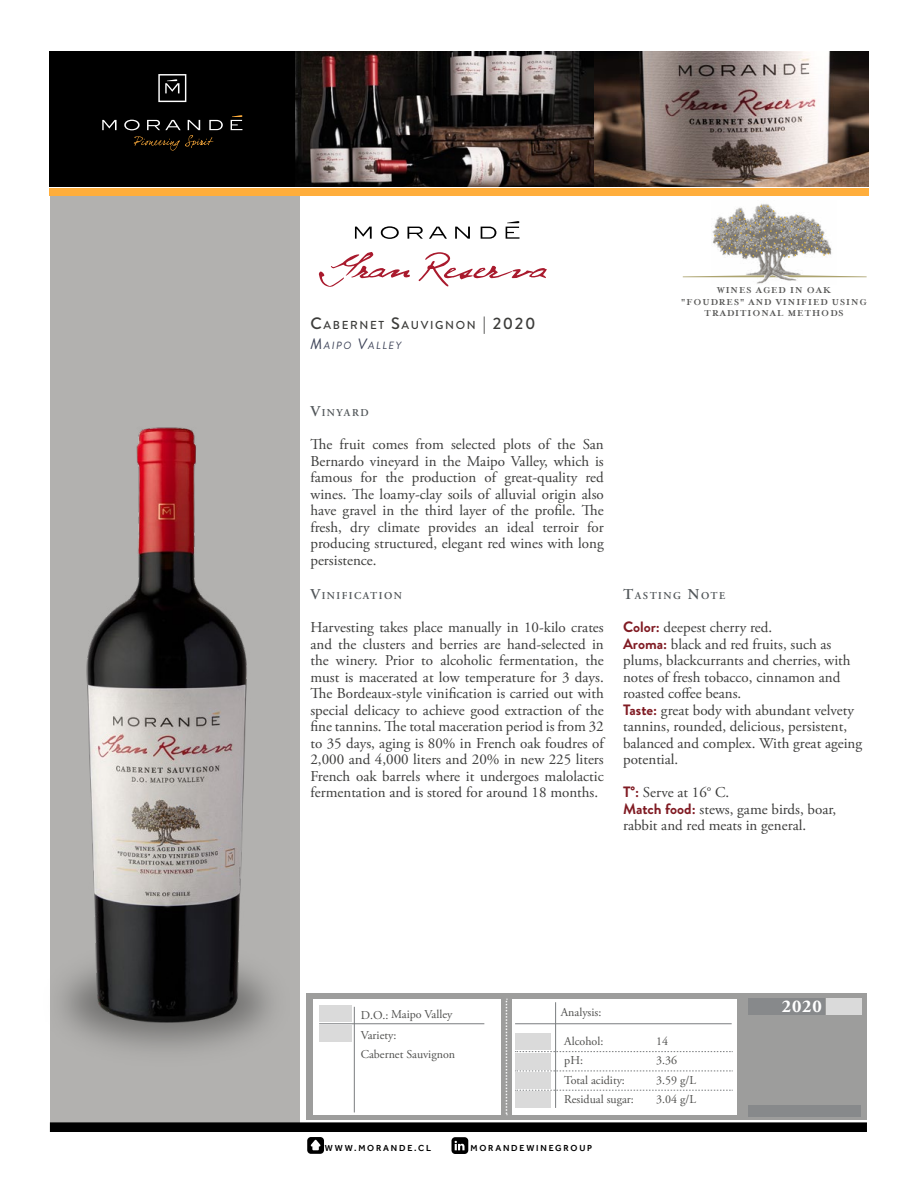
<style>
.page{position:relative;width:918px;height:1188px;background:#fff}
.page>*{position:absolute;margin:0;border:0;box-sizing:border-box;transform-origin:0 0}
.t1{font:700 18px "Adobe Garamond Pro";color:#fff}
.t2{font:15px/16.5px "Adobe Garamond Pro";color:#3c3c3b;text-align:justify}
.t3{font:12px/19.5px "Adobe Garamond Pro";color:#50504e}
.t4{font:500 11.55px "Brandon Grotesque";letter-spacing:.145em;color:#3c3c3a}
.t5{font:600 10.5px "Adobe Garamond";letter-spacing:.145em;color:#52575a}
.t6{font:italic 10.5px "Brandon Grotesque";letter-spacing:.145em;color:#3c4257}
.t7{font:700 10.05px/11.7px "Mrs Eaves";letter-spacing:.1em;color:#575756;text-align:center}
.t8{font:500 9px "Effra";letter-spacing:.2em;color:#000}
.s1{font-size:16.5px}
.s2{font-size:15px}
.s3{font-family:"Brandon Grotesque";font-weight:700;color:#801b23}
</style>
<div class="page">
<div style="left:50px;top:195px;width:250px;height:927px;background:#b2b1af"></div>
<div style="left:49px;top:188px;width:820px;height:7px;background:#ffae3c"></div>
<img style="left:295px;top:51px;width:574px;height:135px">
<div style="left:50px;top:51px;width:245px;height:135px;background:#000"></div>
<svg style="left:102px;top:120px;width:15px;height:10px"></svg>
<svg style="left:231px;top:115px;width:11px;height:15px"></svg>
<svg style="left:124px;top:120px;width:99px;height:31px"></svg>
<svg style="left:158px;top:74px;width:28px;height:28px"></svg>
<svg style="left:319px;top:252px;width:228px;height:35px"></svg>
<svg style="left:355px;top:221px;width:165px;height:18px"></svg>
<img style="left:711px;top:203px;width:126px;height:81px">
<svg style="left:683px;top:274px;width:184px;height:3px"></svg>
<svg style="left:714px;top:205px;width:115px;height:53px"></svg>
<div style="left:307px;top:1137px;width:17px;height:17px;background:#000;border-radius:4px"></div>
<svg style="left:310px;top:1140px;width:11px;height:10px"></svg>
<div style="left:452px;top:1137px;width:16px;height:17px;background:#000;border-radius:4px"></div>
<svg style="left:455px;top:1141px;width:10px;height:9px"></svg>
<div style="left:51px;top:1123px;width:815px;height:8px;background:#000"></div>
<div style="left:50px;top:1122px;width:817px;height:10px;border:2px solid #000"></div>
<div style="left:307px;top:993px;width:560px;height:126px;background:#9d9d9c"></div>
<div style="left:512px;top:999px;width:225px;height:115px;background:#fff"></div>
<div style="left:314px;top:999px;width:187px;height:115px;background:#fff"></div>
<hr style="left:555px;top:1002px;width:1px;height:106px;background:#7a7d7f">
<hr style="left:515px;top:1024px;width:217px;height:1px;background:#7a7d7f">
<svg style="left:515px;top:1051px;width:218px;height:1px"></svg>
<svg style="left:515px;top:1071px;width:218px;height:1px"></svg>
<svg style="left:515px;top:1090px;width:218px;height:1px"></svg>
<div style="left:515px;top:1034px;width:36px;height:16px;background:#dadada"></div>
<div style="left:319px;top:1026px;width:33px;height:16px;background:#dadada"></div>
<div style="left:319px;top:1006px;width:33px;height:16px;background:#dadada"></div>
<div style="left:515px;top:1053px;width:36px;height:16px;background:#dadada"></div>
<div style="left:515px;top:1073px;width:36px;height:16px;background:#dadada"></div>
<div style="left:515px;top:1092px;width:36px;height:16px;background:#dadada"></div>
<hr style="left:354px;top:1007px;width:1px;height:105px;background:#7a7d7f">
<hr style="left:319px;top:1024px;width:165px;height:1px;background:#7a7d7f">
<svg style="left:506px;top:999px;width:1px;height:116px"></svg>
<div style="left:826px;top:999px;width:35px;height:16px;background:#dadada"></div>
<img style="left:77px;top:427px;width:183px;height:603px">
<div style="left:748px;top:1105px;width:113px;height:12px;background:#87898b"></div>
<div style="left:748px;top:999px;width:76px;height:16px;background:#87898b"></div>
<p class="t4" style="left:310px;top:317px;width:227px"><span class="s1">C</span>ABERNET <span class="s1">S</span>AUVIGNON <span class="s1">| 2020</span></p>
<p class="t6" style="left:310px;top:339px;width:92px"><span class="s2">M</span>AIPO <span class="s2">V</span>ALLEY</p>
<p class="t7" style="left:681px;top:284px;width:187px">WINES AGED IN OAK<br>"FOUDRES" AND VINIFIED USING<br>TRADITIONAL METHODS</p>
<p class="t5" style="left:310px;top:407px;width:60px"><span class="s2">V</span>INYARD</p>
<p class="t2" style="left:310px;top:437px;width:295px">The fruit comes from selected plots of the San Bernardo vineyard in the Maipo Valley, which is famous for the production of great-quality red wines. The loamy-clay soils of alluvial origin also have gravel in the third layer of the profile. The fresh, dry climate provides an ideal terroir for producing structured, elegant red wines with long persistence.</p>
<p class="t5" style="left:310px;top:590px;width:93px"><span class="s2">V</span>INIFICATION</p>
<p class="t2" style="left:310px;top:620px;width:295px">Harvesting takes place manually in 10-kilo crates and the clusters and berries are hand-selected in the winery. Prior to alcoholic fermentation, the must is macerated at low temperature for 3 days.<br>The Bordeaux-style vinification is carried out with special delicacy to achieve good extraction of the fine tannins. The total maceration period is from 32 to 35 days, aging is 80% in French oak foudres of 2,000 and 4,000 liters and 20% in new 225 liters French oak barrels where it undergoes malolactic fermentation and is stored for around 18 months.</p>
<p class="t5" style="left:623px;top:590px;width:104px"><span class="s2">T</span>ASTING <span class="s2">N</span>OTE</p>
<p class="t2" style="left:623px;top:620px;width:241px;text-align:left"><span class="s3">Color:</span> deepest cherry red.<br><span class="s3">Aroma:</span> black and red fruits, such as plums, blackcurrants and cherries, with notes of fresh tobacco, cinnamon and roasted coffee beans.<br><span class="s3">Taste:</span> great body with abundant velvety tannins, rounded, delicious, persistent, balanced and complex. With great ageing potential.</p>
<p class="t2" style="left:623px;top:785px;width:215px;text-align:left"><span class="s3">T°:</span> Serve at 16° C.<br><span class="s3">Match food:</span> stews, game birds, boar, rabbit and red meats in general.</p>
<p class="t3" style="left:361px;top:1005px;width:93px">D.O.: Maipo Valley</p>
<p class="t3" style="left:561px;top:1003px;width:42px">Analysis:</p>
<p class="t1" style="left:782px;top:996px;width:42px">2020</p>
<p class="t3" style="left:361px;top:1025px;width:37px">Variety:</p>
<p class="t3" style="left:361px;top:1045px;width:96px">Cabernet Sauvignon</p>
<p class="t3" style="left:564px;top:1032px;width:71px">Alcohol:<br>pH:<br>Total acidity:<br>Residual sugar:</p>
<p class="t8" style="left:325px;top:1142px;width:108px">WWW.MORANDE.CL</p>
<p class="t8" style="left:471px;top:1142px;width:123px">MORANDEWINEGROUP</p>
<p class="t3" style="left:656px;top:1032px;width:41px">14<br>3.36<br>3.59 g/L<br>3.04 g/L</p>
</div>
